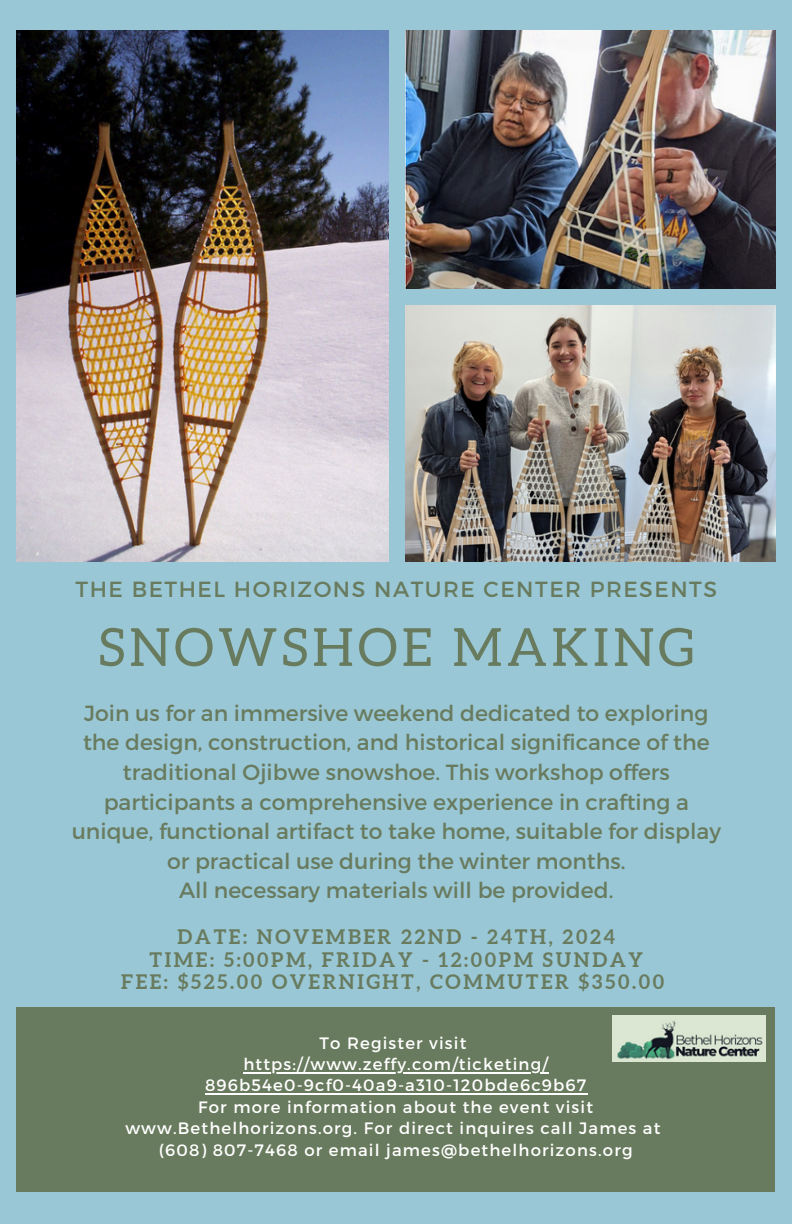
<style>
.page{position:relative;width:792px;height:1224px;background:#99c7d6}
.page>*{position:absolute;margin:0;border:0;box-sizing:border-box;transform-origin:0 0}
.t1{font:52.6px "Aleo";letter-spacing:.08em;color:#697b5e}
.t2{font:22px "Montserrat";letter-spacing:.07em;color:#697b5e}
.t3{font:21.8px/29.6px "Montserrat";color:#697b5e;text-align:center}
.t4{font:700 20px/22.4px "Aleo";letter-spacing:.13em;color:#697b5e;text-align:center}
.t5{font:16.4px/21.4px "Montserrat";letter-spacing:.07em;color:#fff;text-align:center}
</style>
<div class="page">
<div style="left:16px;top:1007px;width:759px;height:185px;background:#697b5e"></div>
<hr style="left:243px;top:1072px;width:306px;height:1px;background:#fff">
<hr style="left:205px;top:1093px;width:382px;height:2px;background:#fff">
<img style="left:17px;top:31px;width:372px;height:531px">
<img style="left:405px;top:31px;width:371px;height:258px">
<img style="left:405px;top:305px;width:371px;height:257px">
<img style="left:613px;top:1015px;width:153px;height:47px">
<p class="t2" style="left:76px;top:575px;width:643px">THE BETHEL HORIZONS NATURE CENTER PRESENTS</p>
<p class="t1" style="left:98px;top:618px;width:597px">SNOWSHOE MAKING</p>
<p class="t3" style="left:72px;top:697px;width:651px">Join us for an immersive weekend dedicated to exploring the design, construction, and historical significance of the traditional Ojibwe snowshoe. This workshop offers participants a comprehensive experience in crafting a unique, functional artifact to take home, suitable for display or practical use during the winter months.<br>All necessary materials will be provided.</p>
<p class="t4" style="left:121px;top:925px;width:544px">DATE: NOVEMBER 22ND - 24TH, 2024<br>TIME: 5:00PM, FRIDAY - 12:00PM SUNDAY<br>FEE: $525.00 OVERNIGHT, COMMUTER $350.00</p>
<h3 class="t5" style="left:319px;top:1031px;width:148px">To Register visit</h3>
<h1 class="t5" style="left:243px;top:1053px;width:306px">https://www.zeffy.com/ticketing/</h1>
<h4 class="t5" style="left:205px;top:1074px;width:383px">896b54e0-9cf0-40a9-a310-120bde6c9b67</h4>
<h2 class="t5" style="left:125px;top:1096px;width:537px">For more information about the event visit www.Bethelhorizons.org. For direct inquires call James at</h2>
<p class="t5" style="left:159px;top:1138px;width:475px">(608) 807-7468 or email james@bethelhorizons.org</p>
</div>
